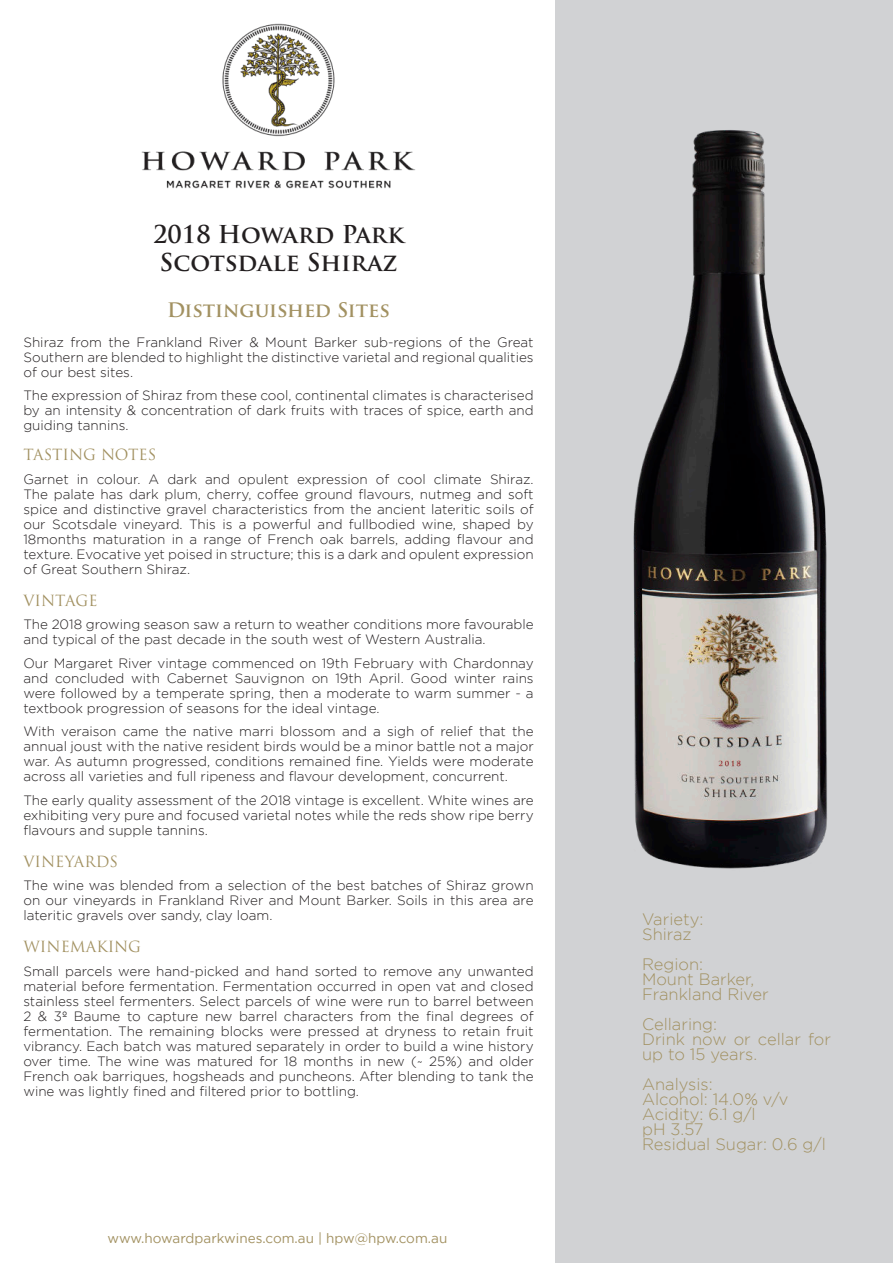
<style>
.page{position:relative;width:893px;height:1263px;background:#fff}
.page>*{position:absolute;margin:0;border:0;box-sizing:border-box;transform-origin:0 0}
.t1{font:700 24px/28.5px "Trajan Pro";color:#231f20}
.t2{font:700 19.5px "Trajan Pro";color:#a29161}
.t3{font:300 16.5px/15px "Gotham";color:#a29161}
.t4{font:15px "Trajan Pro";color:#a29161}
.t5{font:300 13.5px/15px "Gotham";color:#231f20;text-align:justify}
.t6{font:13.5px "Gotham";color:#a29161}
</style>
<div class="page">
<div style="left:555px;top:0;width:338px;height:1262px;background:#d1d2d4"></div>
<img style="left:141px;top:23px;width:275px;height:166px">
<img style="left:633px;top:130px;width:194px;height:739px">
<h1 class="t1" style="left:153px;top:220px;width:252px">2018 Howard Park<br>Scotsdale Shiraz</h1>
<h2 class="t2" style="left:167px;top:298px;width:224px">Distinguished Sites</h2>
<p class="t5" style="left:23px;top:335px;width:512px">Shiraz from the Frankland River &amp; Mount Barker sub-regions of the Great Southern are blended to highlight the distinctive varietal and regional qualities of our best sites.</p>
<p class="t5" style="left:23px;top:388px;width:512px">The expression of Shiraz from these cool, continental climates is characterised by an intensity &amp; concentration of dark fruits with traces of spice, earth and guiding tannins.</p>
<p class="t4" style="left:23px;top:446px;width:134px">TASTING NOTES</p>
<p class="t5" style="left:23px;top:472px;width:512px">Garnet in colour. A dark and opulent expression of cool climate Shiraz.<br>The palate has dark plum, cherry, coffee ground flavours, nutmeg and soft spice and distinctive gravel characteristics from the ancient lateritic soils of our Scotsdale vineyard. This is a powerful and fullbodied wine, shaped by 18months maturation in a range of French oak barrels, adding flavour and texture. Evocative yet poised in structure; this is a dark and opulent expression of Great Southern Shiraz.</p>
<p class="t4" style="left:23px;top:592px;width:76px">VINTAGE</p>
<p class="t5" style="left:23px;top:617px;width:512px">The 2018 growing season saw a return to weather conditions more favourable and typical of the past decade in the south west of Western Australia.</p>
<p class="t5" style="left:23px;top:656px;width:512px">Our Margaret River vintage commenced on 19th February with Chardonnay and concluded with Cabernet Sauvignon on 19th April. Good winter rains were followed by a temperate spring, then a moderate to warm summer - a textbook progression of seasons for the ideal vintage.</p>
<p class="t5" style="left:23px;top:724px;width:512px">With veraison came the native marri blossom and a sigh of relief that the annual joust with the native resident birds would be a minor battle not a major war. As autumn progressed, conditions remained fine. Yields were moderate across all varieties and full ripeness and flavour development, concurrent.</p>
<p class="t5" style="left:23px;top:793px;width:512px">The early quality assessment of the 2018 vintage is excellent. White wines are exhibiting very pure and focused varietal notes while the reds show ripe berry flavours and supple tannins.</p>
<p class="t4" style="left:23px;top:853px;width:96px">VINEYARDS</p>
<p class="t5" style="left:23px;top:878px;width:512px">The wine was blended from a selection of the best batches of Shiraz grown on our vineyards in Frankland River and Mount Barker. Soils in this area are lateritic gravels over sandy, clay loam.</p>
<p class="t4" style="left:23px;top:938px;width:119px">WINEMAKING</p>
<p class="t5" style="left:23px;top:964px;width:512px">Small parcels were hand-picked and hand sorted to remove any unwanted material before fermentation. Fermentation occurred in open vat and closed stainless steel fermenters. Select parcels of wine were run to barrel between 2 &amp; 3º Baume to capture new barrel characters from the final degrees of fermentation. The remaining blocks were pressed at dryness to retain fruit vibrancy. Each batch was matured separately in order to build a wine history over time. The wine was matured for 18 months in new (~ 25%) and older French oak barriques, hogsheads and puncheons. After blending to tank the wine was lightly fined and filtered prior to bottling.</p>
<p class="t6" style="left:108px;top:1232px;width:341px">www.howardparkwines.com.au | hpw@hpw.com.au</p>
<p class="t3" style="left:642px;top:912px;width:63px">Variety:<br>Shiraz</p>
<p class="t3" style="left:642px;top:957px;width:128px">Region:<br>Mount Barker,<br>Frankland River</p>
<p class="t3" style="left:642px;top:1017px;width:190px">Cellaring:<br>Drink now or cellar for up to 15 years.</p>
<p class="t3" style="left:642px;top:1077px;width:185px">Analysis:<br>Alcohol: 14.0% v/v<br>Acidity: 6.1 g/l<br>pH 3.57<br>Residual Sugar: 0.6 g/l</p>
</div>
